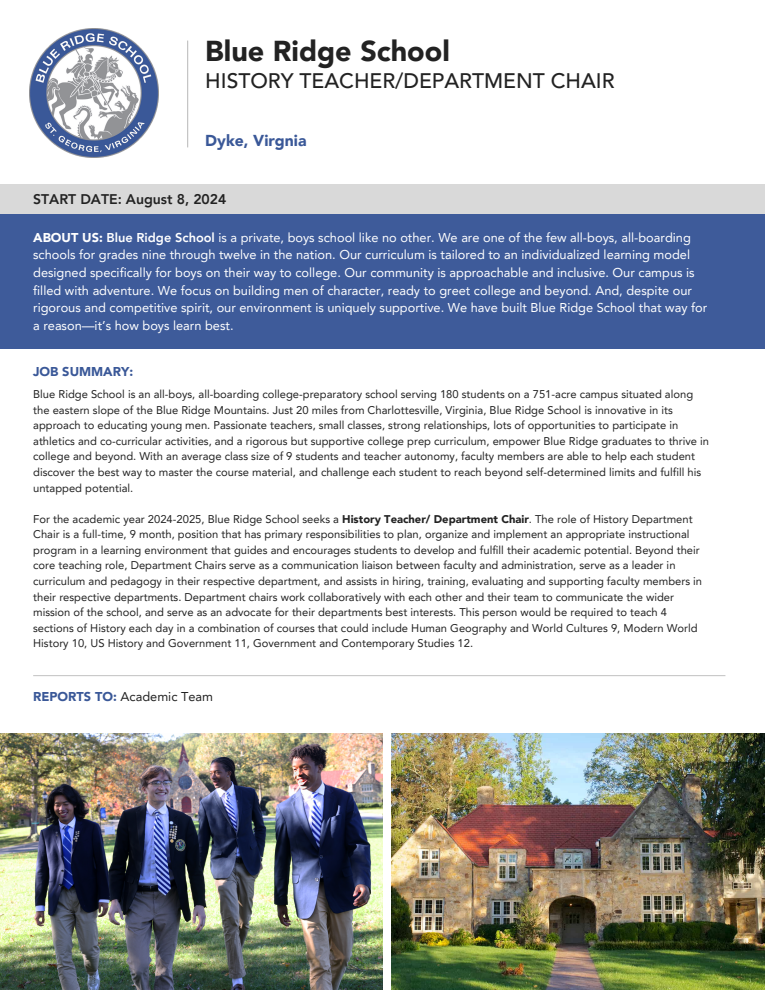
<style>
.page{position:relative;width:765px;height:990px;background:#fff}
.page>*{position:absolute;margin:0;border:0;box-sizing:border-box;transform-origin:0 0}
.t1{font:900 28.76px "Avenir LT Pro";color:#222}
.t2{font:500 21.04px "Avenir LT Pro";color:#222}
.t3{font:900 15.8px "Avenir LT Pro";color:#3a5898}
.t4{font:800 14px "Avenir LT Pro";color:#222}
.t5{font:12.8px/17.7px "Avenir LT Pro";color:#fff}
.t6{font:12.8px "Avenir LT Pro";color:#222}
.t7{font:900 12.8px "Avenir LT Pro";color:#3a5898}
.t8{font:11.2px/15.6px "Avenir LT Pro";color:#222}
.s1{font-weight:900}
.s2{font-weight:800}
.s3{font-weight:900;color:#3a5898}
</style>
<div class="page">
<div style="left:0;top:214px;width:765px;height:135px;background:#3a5898"></div>
<div style="left:0;top:184px;width:765px;height:30px;background:#d9d9d9"></div>
<hr style="left:187px;top:41px;width:1px;height:106px;background:#000">
<img style="left:0;top:733px;width:382px;height:257px">
<img style="left:391px;top:733px;width:374px;height:257px">
<hr style="left:33px;top:675px;width:692px;height:1px;background:#222">
<img style="left:29px;top:28px;width:129px;height:129px">
<h5 class="t1" style="left:205px;top:39px;width:246px">Blue Ridge School</h5>
<h5 class="t2" style="left:205px;top:72px;width:411px">HISTORY TEACHER/DEPARTMENT CHAIR</h5>
<p class="t3" style="left:205px;top:134px;width:103px">Dyke, Virgnia</p>
<p class="t4" style="left:33px;top:193px;width:195px">START DATE: August 8, 2024</p>
<h4 class="t5" style="left:33px;top:229px;width:676px"><span class="s1">ABOUT US:</span> <span class="s2">Blue Ridge School</span> is a private, boys school like no other. We are one of the few all-boys, all-boarding schools for grades nine through twelve in the nation. Our curriculum is tailored to an individualized learning model designed specifically for boys on their way to college. Our community is approachable and inclusive. Our campus is filled with adventure. We focus on building men of character, ready to greet college and beyond. And, despite our rigorous and competitive spirit, our environment is uniquely supportive. We have built Blue Ridge School that way for a reason—it’s how boys learn best.</h4>
<h5 class="t7" style="left:33px;top:367px;width:101px">JOB SUMMARY:</h5>
<h3 class="t8" style="left:33px;top:387px;width:677px">Blue Ridge School is an all-boys, all-boarding college-preparatory school serving 180 students on a 751-acre campus situated along the eastern slope of the Blue Ridge Mountains. Just 20 miles from Charlottesville, Virginia, Blue Ridge School is innovative in its approach to educating young men. Passionate teachers, small classes, strong relationships, lots of opportunities to participate in athletics and co-curricular activities, and a rigorous but supportive college prep curriculum, empower Blue Ridge graduates to thrive in college and beyond. With an average class size of 9 students and teacher autonomy, faculty members are able to help each student discover the best way to master the course material, and challenge each student to reach beyond self-determined limits and fulfill his untapped potential.</h3>
<p class="t8" style="left:33px;top:512px;width:671px">For the academic year 2024-2025, Blue Ridge School seeks a <span class="s1">History Teacher/ Department Chair</span>. The role of History Department Chair is a full-time, 9 month, position that has primary responsibilities to plan, organize and implement an appropriate instructional program in a learning environment that guides and encourages students to develop and fulfill their academic potential. Beyond their core teaching role, Department Chairs serve as a communication liaison between faculty and administration, serve as a leader in curriculum and pedagogy in their respective department, and assists in hiring, training, evaluating and supporting faculty members in their respective departments. Department chairs work collaboratively with each other and their team to communicate the wider mission of the school, and serve as an advocate for their departments best interests. This person would be required to teach 4 sections of History each day in a combination of courses that could include Human Geography and World Cultures 9, Modern World History 10, US History and Government 11, Government and Contemporary Studies 12.</p>
<p class="t6" style="left:33px;top:692px;width:181px"><span class="s3">REPORTS TO:</span> Academic Team</p>
</div>
